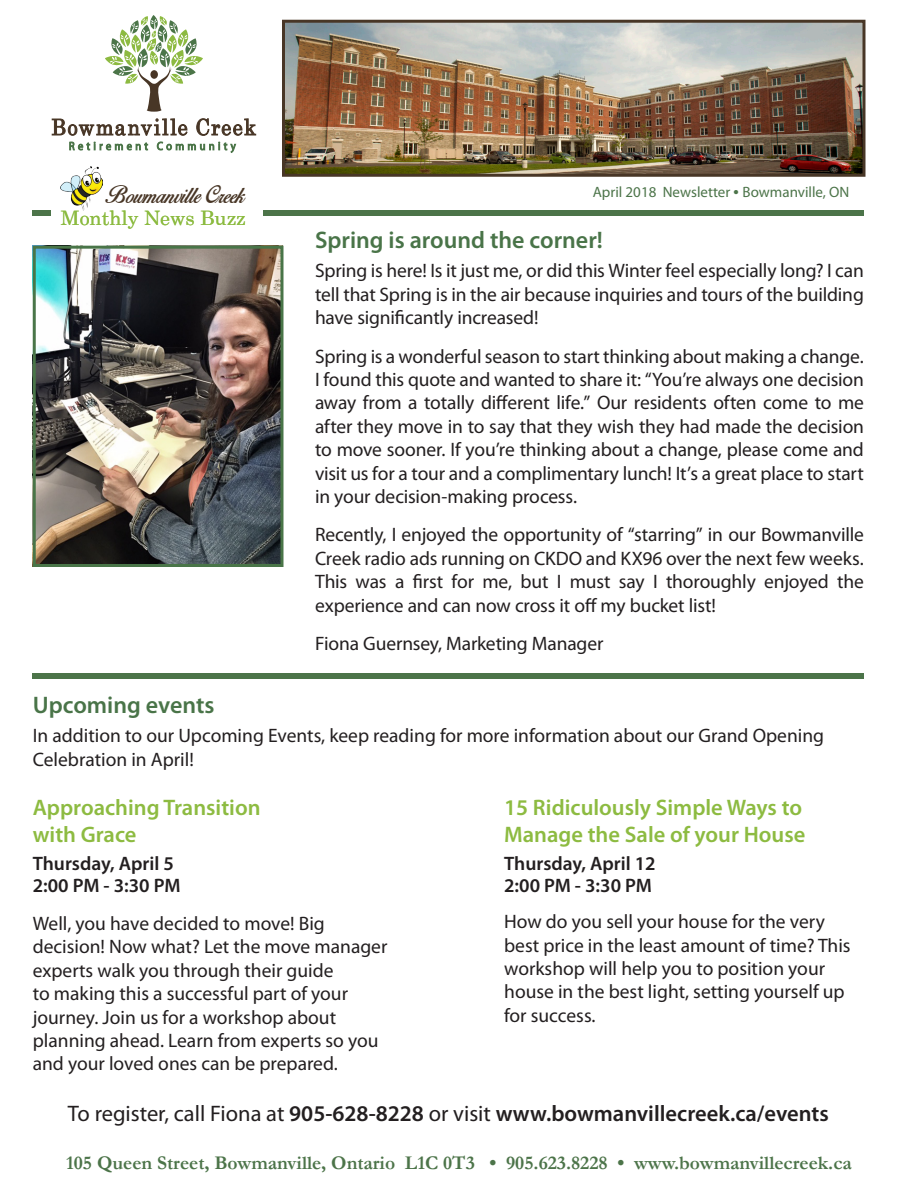
<style>
.page{position:relative;width:918px;height:1188px;background:#fff}
.page>*{position:absolute;margin:0;border:0;box-sizing:border-box;transform-origin:0 0}
.Main_Text{font:600 24px "Myriad Pro";color:#497448}
.Main_Text-2{font:600 22.5px/27px "Myriad Pro";color:#8dbb41}
.Main_Text-3{font:600 22.5px "Myriad Pro";color:#231f20}
.t1{font:21.45px "Birdsof Paradise";letter-spacing:-.115em;color:#483626}
.t2{font:19.8px "Century";color:#8cbb41}
.Main_Text-4{font:19.5px/23.4px "Myriad Pro";color:#231f20}
.t3{font:700 19.5px "Garamond";color:#4c7449}
.Main_Text-5{font:600 19.5px "Myriad Pro";color:#231f20}
.t4{font:15px "Myriad Pro";color:#4c7449}
.s1{font-family:"Garamond";font-weight:700}
.s2{font-weight:400}
</style>
<div class="page">
<img style="left:37px;top:250px;width:243px;height:313px">
<div style="left:33px;top:246px;width:251px;height:321px;border:3px solid #497548"></div>
<div style="left:33px;top:210px;width:831px;height:6px;background:#4c7449"></div>
<div style="left:33px;top:674px;width:831px;height:6px;background:#4c7449"></div>
<img style="left:286px;top:24px;width:576px;height:149px">
<div style="left:282px;top:20px;width:584px;height:157px;border:3px solid #483626"></div>
<svg style="left:105px;top:15px;width:98px;height:97px"></svg>
<div style="left:150px;top:70px;width:8px;height:9px;background:#483626;border-radius:50%"></div>
<svg style="left:52px;top:119px;width:135px;height:17px"></svg>
<svg style="left:196px;top:118px;width:60px;height:18px"></svg>
<svg style="left:70px;top:142px;width:78px;height:8px"></svg>
<svg style="left:157px;top:142px;width:79px;height:11px"></svg>
<div style="left:51px;top:156px;width:212px;height:81px;background:#fff"></div>
<img style="left:61px;top:167px;width:41px;height:44px">
<p class="t1" style="left:106px;top:185px;width:141px">Bowmanville Creek</p>
<p class="t4" style="left:593px;top:183px;width:258px">April 2018 Newsletter <span class="s1">•</span> Bowmanville, ON</p>
<p class="t2" style="left:61px;top:202px;width:186px">Monthly News Buzz</p>
<p class="Main_Text" style="left:315px;top:224px;width:289px">Spring is around the corner!</p>
<p class="Main_Text" style="left:33px;top:689px;width:183px">Upcoming events</p>
<p class="Main_Text-4" style="left:315px;top:259px;width:550px;text-align:justify">Spring is here! Is it just me, or did this Winter feel especially long? I can tell that Spring is in the air because inquiries and tours of the building have significantly increased!</p>
<p class="Main_Text-4" style="left:315px;top:344px;width:551px;text-align:justify">Spring is a wonderful season to start thinking about making a change.<br>I found this quote and wanted to share it: “You’re always one decision away from a totally different life.” Our residents often come to me after they move in to say that they wish they had made the decision to move sooner. If you’re thinking about a change, please come and visit us for a tour and a complimentary lunch! It’s a great place to start in your decision-making process.</p>
<p class="Main_Text-4" style="left:315px;top:523px;width:551px;text-align:justify">Recently, I enjoyed the opportunity of “starring” in our Bowmanville Creek radio ads running on CKDO and KX96 over the next few weeks.<br>This was a first for me, but I must say I thoroughly enjoyed the experience and can now cross it off my bucket list!</p>
<p class="Main_Text-4" style="left:315px;top:631px;width:290px">Fiona Guernsey, Marketing Manager</p>
<p class="Main_Text-4" style="left:33px;top:724px;width:793px">In addition to our Upcoming Events, keep reading for more information about our Grand Opening<br>Celebration in April!</p>
<p class="Main_Text-2" style="left:33px;top:793px;width:229px">Approaching Transition</p>
<p class="Main_Text-2" style="left:33px;top:820px;width:105px">with Grace</p>
<p class="Main_Text-5" style="left:33px;top:851px;width:143px">Thursday, April 5</p>
<p class="Main_Text-5" style="left:33px;top:873px;width:149px">2:00 PM - 3:30 PM</p>
<p class="Main_Text-4" style="left:33px;top:912px;width:356px">Well, you have decided to move! Big decision! Now what? Let the move manager experts walk you through their guide<br>to making this a successful part of your journey. Join us for a workshop about planning ahead. Learn from experts so you and your loved ones can be prepared.</p>
<p class="Main_Text-2" style="left:504px;top:793px;width:303px">15 Ridiculously Simple Ways to<br>Manage the Sale of your House</p>
<p class="Main_Text-5" style="left:504px;top:851px;width:153px">Thursday, April 12</p>
<p class="Main_Text-5" style="left:504px;top:873px;width:149px">2:00 PM - 3:30 PM</p>
<p class="Main_Text-4" style="left:504px;top:910px;width:348px">How do you sell your house for the very best price in the least amount of time? This workshop will help you to position your</p>
<p class="Main_Text-4" style="left:504px;top:980px;width:342px">house in the best light, setting yourself up for success.</p>
<p class="Main_Text-3" style="left:68px;top:1099px;width:762px"><span class="s2">To register, call Fiona at</span> 905-628-8228 <span class="s2">or visit</span> www.bowmanvillecreek.ca/events</p>
<p class="t3" style="left:66px;top:1151px;width:787px">105 Queen Street, Bowmanville, Ontario L1C 0T3 • 905.623.8228 • www.bowmanvillecreek.ca</p>
</div>
